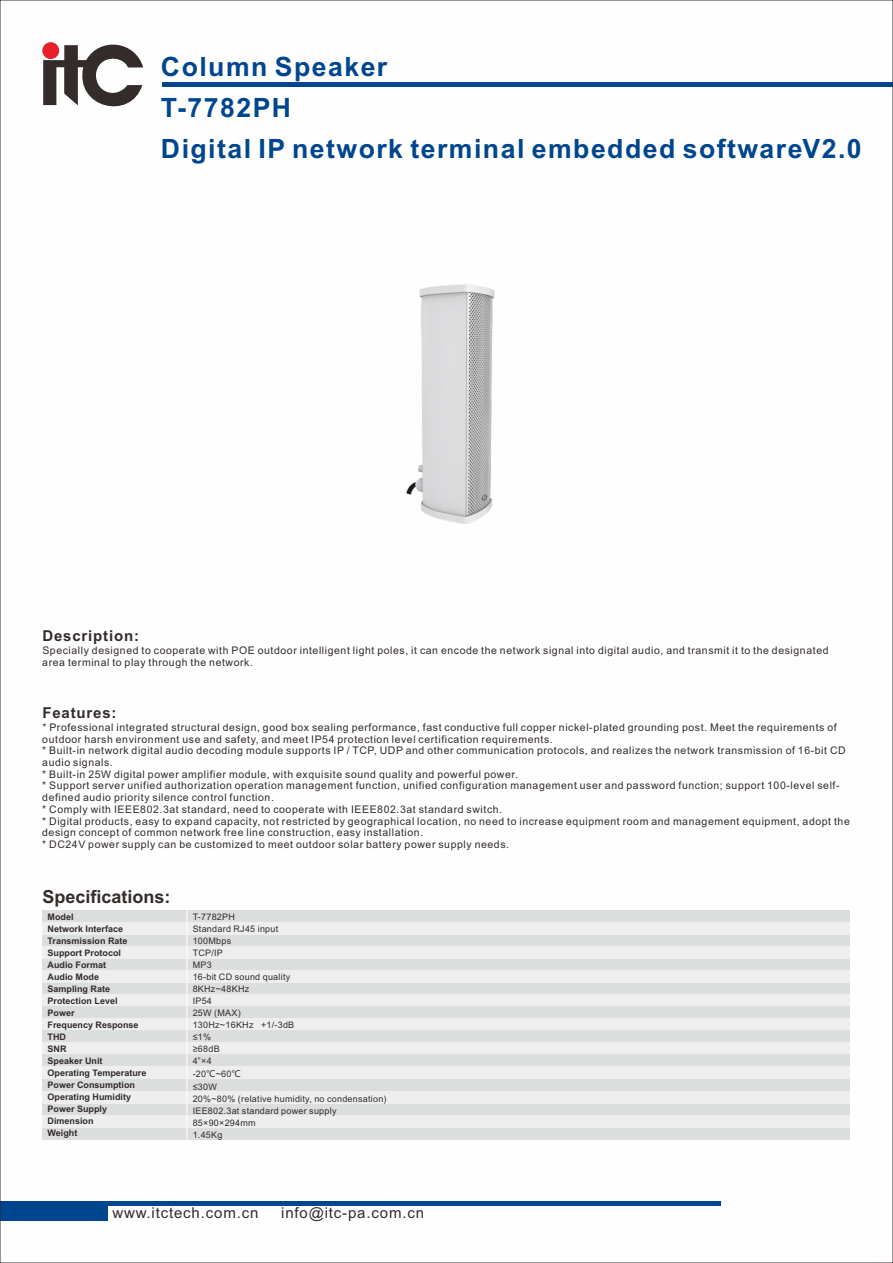
<style>
.page{position:relative;width:893px;height:1263px;background:#fff}
.page>*{position:absolute;margin:0;border:0;box-sizing:border-box;transform-origin:0 0}
.t1{font:700 26.55px/41.1px "Arial";letter-spacing:.055em;color:#00468e}
.t2{font:700 18px "Arial";color:#332c2b}
.t3{font:15px "Arial";letter-spacing:.055em;color:#332c2b}
.t4{font:700 15px "Arial";letter-spacing:.055em;color:#332c2b}
.t5{font:10.5px/11.7px "Arial";letter-spacing:.055em;color:#332c2b}
.t6{font:700 9px/12px "Arial";color:#332c2b}
.t7{font:9px/12px "Arial";letter-spacing:.03em;color:#332c2b}
.s1{font-family:"Microsoft Ya Hei UI"}
</style>
<div class="page">
<hr style="left:0;top:1202px;width:720px;height:4px;background:#00468e">
<div style="left:0;top:1202px;width:108px;height:18px;background:#00468e"></div>
<hr style="left:163px;top:82px;width:730px;height:4px;background:#00468e">
<svg style="left:43px;top:42px;width:100px;height:65px"></svg>
<div style="left:42px;top:910px;width:808px;height:12px;background:#dcdddd"></div>
<div style="left:42px;top:958px;width:808px;height:13px;background:#dcdddd"></div>
<div style="left:42px;top:934px;width:808px;height:12px;background:#dcdddd"></div>
<div style="left:42px;top:946px;width:808px;height:12px;background:#eeeeef"></div>
<div style="left:42px;top:922px;width:808px;height:12px;background:#eeeeef"></div>
<div style="left:42px;top:983px;width:808px;height:12px;background:#dcdddd"></div>
<div style="left:42px;top:971px;width:808px;height:12px;background:#eeeeef"></div>
<div style="left:42px;top:995px;width:808px;height:12px;background:#eeeeef"></div>
<div style="left:42px;top:1007px;width:808px;height:12px;background:#dcdddd"></div>
<div style="left:42px;top:1019px;width:808px;height:12px;background:#eeeeef"></div>
<div style="left:42px;top:1031px;width:808px;height:12px;background:#dcdddd"></div>
<div style="left:42px;top:1043px;width:808px;height:12px;background:#eeeeef"></div>
<img style="left:406px;top:284px;width:89px;height:240px">
<div style="left:42px;top:1055px;width:808px;height:12px;background:#dcdddd"></div>
<div style="left:42px;top:1079px;width:808px;height:12px;background:#dcdddd"></div>
<div style="left:42px;top:1103px;width:808px;height:12px;background:#dcdddd"></div>
<div style="left:42px;top:1127px;width:808px;height:12px;background:#dcdddd"></div>
<div style="left:42px;top:1067px;width:808px;height:12px;background:#eeeeef"></div>
<div style="left:42px;top:1091px;width:808px;height:12px;background:#eeeeef"></div>
<div style="left:42px;top:1115px;width:808px;height:12px;background:#eeeeef"></div>
<hr style="left:186px;top:910px;width:1px;height:230px;background:#fefefe">
<h1 class="t1" style="left:161px;top:48px;width:702px">Column Speaker<br>T-7782PH<br>Digital IP network terminal embedded software V2.0</h1>
<h3 class="t4" style="left:42px;top:630px;width:98px">Description:</h3>
<p class="t5" style="left:42px;top:645px;width:788px">Specially designed to cooperate with POE outdoor intelligent light poles, it can encode the network signal into digital audio, and transmit it to the designated area terminal to play through the network.</p>
<h3 class="t4" style="left:42px;top:707px;width:76px">Features:</h3>
<p class="t5" style="left:42px;top:722px;width:809px">* Professional integrated structural design, good box sealing performance, fast conductive full copper nickel-plated grounding post. Meet the requirements of outdoor harsh environment use and safety, and meet IP54 protection level certification requirements.<br>* Built-in network digital audio decoding module supports IP / TCP, UDP and other communication protocols, and realizes the network transmission of 16-bit CD audio signals.<br>* Built-in 25W digital power amplifier module, with exquisite sound quality and powerful power.<br>* Support server unified authorization operation management function, unified configuration management user and password function; support 100-level self&shy;defined audio priority silence control function.<br>* Comply with IEEE802.3at standard, need to cooperate with IEEE802.3at standard switch.<br>* Digital products, easy to expand capacity, not restricted by geographical location, no need to increase equipment room and management equipment, adopt the design concept of common network free line construction, easy installation.<br>* DC24V power supply can be customized to meet outdoor solar battery power supply needs.</p>
<h2 class="t2" style="left:42px;top:890px;width:130px">Specifications:</h2>
<p class="t6" style="left:48px;top:912px;width:100px">Model<br>Network Interface<br>Transmission Rate<br>Support Protocol<br>Audio Format<br>Audio Mode<br>Sampling Rate<br>Protection Level<br>Power<br>Frequency Response<br>THD<br>SNR<br>Speaker Unit<br>Operating Temperature<br>Power Consumption<br>Operating Humidity<br>Power Supply<br>Dimension<br>Weight</p>
<p class="t7" style="left:193px;top:911px;width:103px">T-7782PH<br>Standard RJ45 input<br>100Mbps<br>TCP/IP<br>MP3<br>16-bit CD sound quality<br>8KHz~48KHz<br>IP54<br>25W (MAX)<br>130Hz~16KHz +1/-3dB ≤1%<br>≥68dB<br>4”×4</p>
<p class="t7" style="left:193px;top:1069px;width:195px">-20<span class="s1">℃</span>~60<span class="s1">℃<br></span>≤30W<br>20%~80% (relative humidity, no condensation)<br>IEE802.3at standard power supply<br>85×90×294mm<br>1.45Kg</p>
<h3 class="t3" style="left:112px;top:1207px;width:147px">www.itctech.com.cn</h3>
<h3 class="t3" style="left:281px;top:1207px;width:144px">info@itc-pa.com.cn</h3>
</div>
